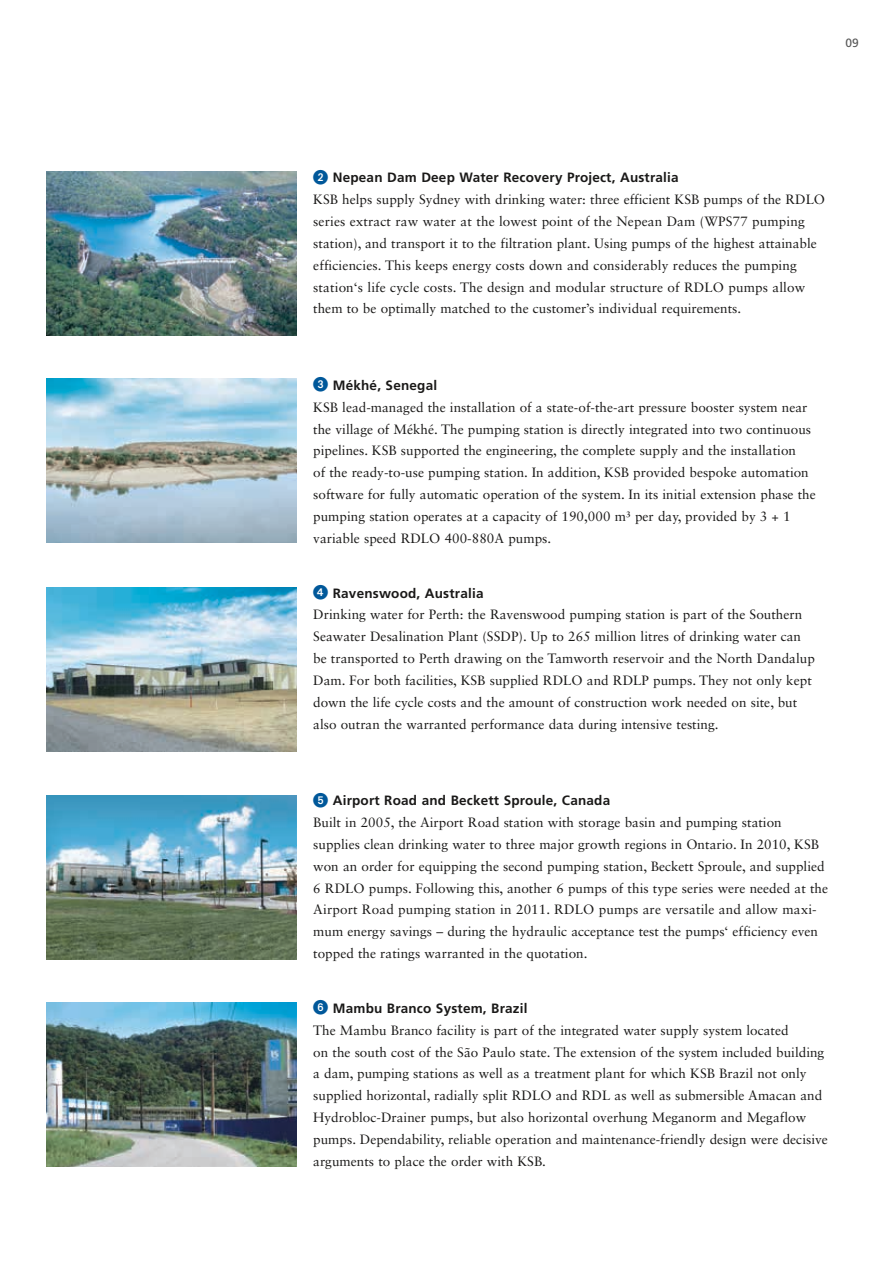
<style>
.page{position:relative;width:893px;height:1263px;background:#fff}
.page>*{position:absolute;margin:0;border:0;box-sizing:border-box;transform-origin:0 0}
.t1{font:13.5px/21.9px "Sabon LT Std";color:#1a1918}
.t2{font:700 13.5px "Frutiger LT Pro";letter-spacing:.015em;color:#1a1918}
.t3{font:12px "Frutiger LT Pro";color:#575757}
</style>
<div class="page">
<img style="left:47px;top:171px;width:249px;height:164px">
<img style="left:47px;top:379px;width:249px;height:164px">
<img style="left:47px;top:795px;width:249px;height:164px">
<img style="left:47px;top:588px;width:249px;height:163px">
<img style="left:47px;top:1003px;width:249px;height:164px">
<p class="t3" style="left:845px;top:36px;width:15px">09</p>
<p class="t2" style="left:333px;top:170px;width:347px">Nepean Dam Deep Water Recovery Project, Australia</p>
<p class="t1" style="left:313px;top:188px;width:513px">KSB helps supply Sydney with drinking water: three efficient KSB pumps of the RDLO series extract raw water at the lowest point of the Nepean Dam (WPS77 pumping station), and transport it to the filtration plant. Using pumps of the highest attainable efficiencies. This keeps energy costs down and considerably reduces the pumping station‘s life cycle costs. The design and modular structure of RDLO pumps allow them to be optimally matched to the customer’s individual requirements.</p>
<p class="t2" style="left:333px;top:377px;width:106px">Mékhé, Senegal</p>
<p class="t1" style="left:313px;top:396px;width:504px">KSB lead-managed the installation of a state-of-the-art pressure booster system near the village of Mékhé. The pumping station is directly integrated into two continuous pipelines. KSB supported the engineering, the complete supply and the installation<br>of the ready-to-use pumping station. In addition, KSB provided bespoke automation software for fully automatic operation of the system. In its initial extension phase the pumping station operates at a capacity of 190,000 m³ per day, provided by 3 + 1 variable speed RDLO 400-880A pumps.</p>
<p class="t2" style="left:333px;top:585px;width:152px">Ravenswood, Australia</p>
<p class="t1" style="left:313px;top:604px;width:503px">Drinking water for Perth: the Ravenswood pumping station is part of the Southern Seawater Desalination Plant (SSDP). Up to 265 million litres of drinking water can be transported to Perth drawing on the Tamworth reservoir and the North Dandalup Dam. For both facilities, KSB supplied RDLO and RDLP pumps. They not only kept down the life cycle costs and the amount of construction work needed on site, but also outran the warranted performance data during intensive testing.</p>
<p class="t2" style="left:333px;top:792px;width:279px">Airport Road and Beckett Sproule, Canada</p>
<p class="t1" style="left:313px;top:811px;width:516px">Built in 2005, the Airport Road station with storage basin and pumping station supplies clean drinking water to three major growth regions in Ontario. In 2010, KSB won an order for equipping the second pumping station, Beckett Sproule, and supplied 6 RDLO pumps. Following this, another 6 pumps of this type series were needed at the Airport Road pumping station in 2011. RDLO pumps are versatile and allow maxi&shy;mum energy savings – during the hydraulic acceptance test the pumps‘ efficiency even topped the ratings warranted in the quotation.</p>
<p class="t2" style="left:333px;top:1000px;width:196px">Mambu Branco System, Brazil</p>
<p class="t1" style="left:313px;top:1019px;width:516px">The Mambu Branco facility is part of the integrated water supply system located<br>on the south cost of the São Paulo state. The extension of the system included building a dam, pumping stations as well as a treatment plant for which KSB Brazil not only supplied horizontal, radially split RDLO and RDL as well as submersible Amacan and Hydrobloc-Drainer pumps, but also horizontal overhung Meganorm and Megaflow pumps. Dependability, reliable operation and maintenance-friendly design were decisive arguments to place the order with KSB.</p>
</div>
